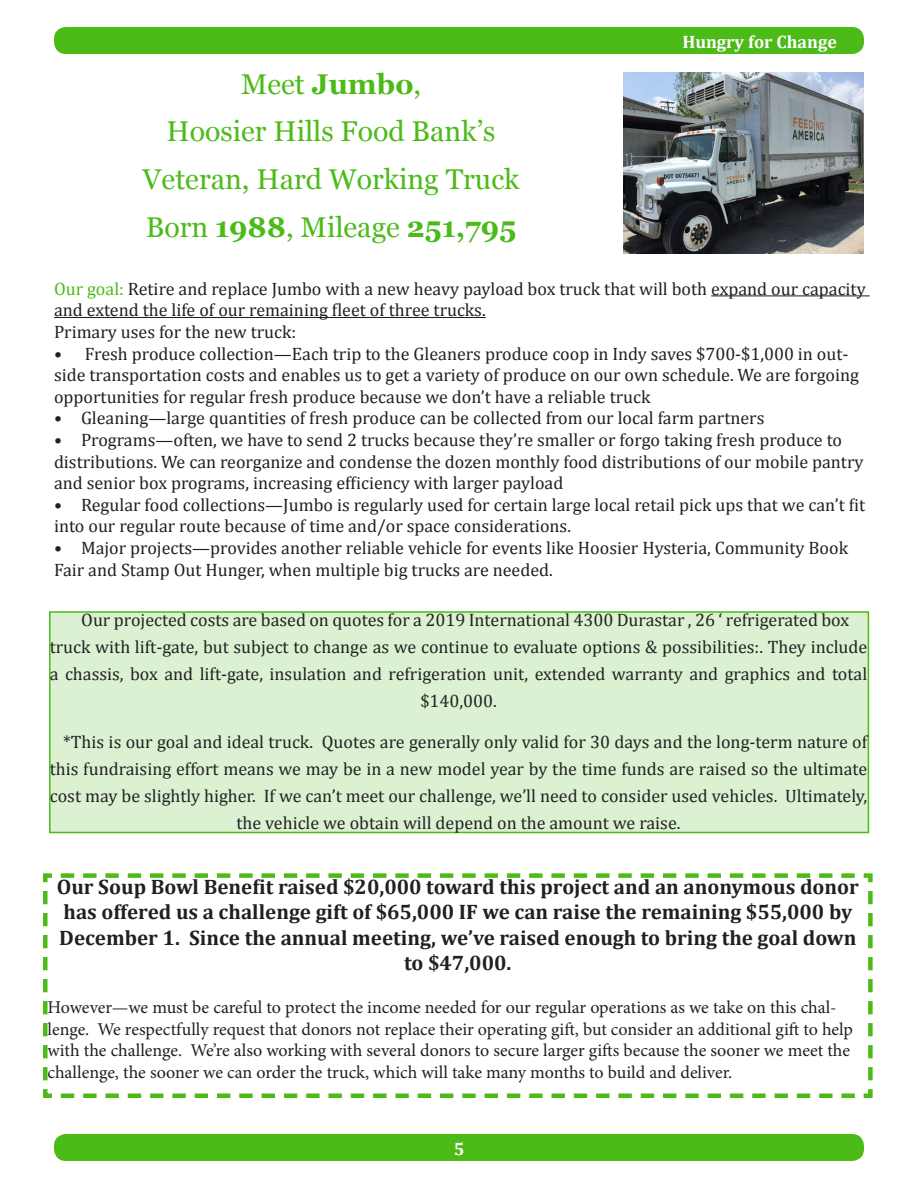
<style>
.page{position:relative;width:918px;height:1188px;background:#fff}
.page>*{position:absolute;margin:0;border:0;box-sizing:border-box;transform-origin:0 0}
.t1{font:28.5px "Georgia";color:#4cbb17}
.t2{font:700 21px/25.2px "Cambria";color:#231f20;text-align:center}
.t3{font:18px/21.6px "Cambria";color:#231f20}
.t4{font:18px "Cambria";color:#222}
.t5{font:18px/21.6px "Minion Pro";color:#231f20}
.t6{font:700 18px "Cambria";color:#fff}
.s1{font-weight:700}
.s2{color:#4cbb17}
</style>
<div class="page">
<div style="left:54px;top:1134px;width:810px;height:27px;background:#4cbb17;border-radius:12px"></div>
<div style="left:54px;top:27px;width:810px;height:27px;background:#4cbb17;border-radius:12px"></div>
<img style="left:623px;top:72px;width:241px;height:181px">
<hr style="left:711px;top:295px;width:159px;height:1px;background:#231f20">
<hr style="left:54px;top:317px;width:432px;height:1px;background:#231f20">
<div style="left:49px;top:611px;width:820px;height:222px;background:#dbf1d1;border:2px solid #4cbb17"></div>
<svg style="left:43px;top:873px;width:830px;height:225px"></svg>
<p class="t6" style="left:682px;top:29px;width:156px">Hungry for Change</p>
<p class="t1" style="left:241px;top:66px;width:182px">Meet <span class="s1">Jumbo</span>,</p>
<p class="t1" style="left:167px;top:114px;width:330px">Hoosier Hills Food Bank’s</p>
<p class="t1" style="left:143px;top:162px;width:378px">Veteran, Hard Working Truck</p>
<p class="t1" style="left:146px;top:210px;width:372px">Born <span class="s1">1988</span>, Mileage <span class="s1">251,795</span></p>
<p class="t3" style="left:54px;top:278px;width:813px"><span class="s2">Our goal:</span> Retire and replace Jumbo with a new heavy payload box truck that will both expand our capacity and extend the life of our remaining fleet of three trucks.</p>
<p class="t3" style="left:54px;top:321px;width:244px">Primary uses for the new truck:</p>
<p class="t3" style="left:54px;top:343px;width:807px">• Fresh produce collection—Each trip to the Gleaners produce coop in Indy saves $700-$1,000 in out&shy;side transportation costs and enables us to get a variety of produce on our own schedule. We are forgoing opportunities for regular fresh produce because we don’t have a reliable truck</p>
<p class="t3" style="left:54px;top:407px;width:712px">• Gleaning—large quantities of fresh produce can be collected from our local farm partners</p>
<p class="t3" style="left:54px;top:429px;width:811px">• Programs—often, we have to send 2 trucks because they’re smaller or forgo taking fresh produce to distributions. We can reorganize and condense the dozen monthly food distributions of our mobile pantry and senior box programs, increasing efficiency with larger payload</p>
<p class="t3" style="left:54px;top:494px;width:813px">• Regular food collections—Jumbo is regularly used for certain large local retail pick ups that we can’t fit into our regular route because of time and/or space considerations.</p>
<p class="t3" style="left:54px;top:537px;width:796px">• Major projects—provides another reliable vehicle for events like Hoosier Hysteria, Community Book<br>Fair and Stamp Out Hunger, when multiple big trucks are needed.</p>
<p class="t4" style="left:81px;top:609px;width:769px">Our projected costs are based on quotes for a 2019 International 4300 Durastar , 26 ‘ refrigerated box</p>
<p class="t4" style="left:50px;top:636px;width:819px">truck with lift-gate, but subject to change as we continue to evaluate options &amp; possibilities:. They include</p>
<p class="t4" style="left:50px;top:663px;width:819px">a chassis, box and lift-gate, insulation and refrigeration unit, extended warranty and graphics and total</p>
<p class="t4" style="left:420px;top:690px;width:78px">$140,000.</p>
<p class="t4" style="left:63px;top:731px;width:806px">*This is our goal and ideal truck. Quotes are generally only valid for 30 days and the long-term nature of</p>
<p class="t4" style="left:50px;top:758px;width:819px">this fundraising effort means we may be in a new model year by the time funds are raised so the ultimate</p>
<p class="t4" style="left:50px;top:785px;width:819px">cost may be slightly higher. If we can’t meet our challenge, we’ll need to consider used vehicles. Ultimately,</p>
<p class="t4" style="left:237px;top:812px;width:446px">the vehicle we obtain will depend on the amount we raise.</p>
<p class="t2" style="left:57px;top:874px;width:804px">Our Soup Bowl Benefit raised $20,000 toward this project and an anonymous donor has offered us a challenge gift of $65,000 IF we can raise the remaining $55,000 by December 1. Since the annual meeting, we’ve raised enough to bring the goal down to $47,000.</p>
<p class="t5" style="left:48px;top:997px;width:807px">However—we must be careful to protect the income needed for our regular operations as we take on this chal&shy;lenge. We respectfully request that donors not replace their operating gift, but consider an additional gift to help with the challenge. We’re also working with several donors to secure larger gifts because the sooner we meet the challenge, the sooner we can order the truck, which will take many months to build and deliver.</p>
<p class="t6" style="left:454px;top:1136px;width:12px">5</p>
</div>
